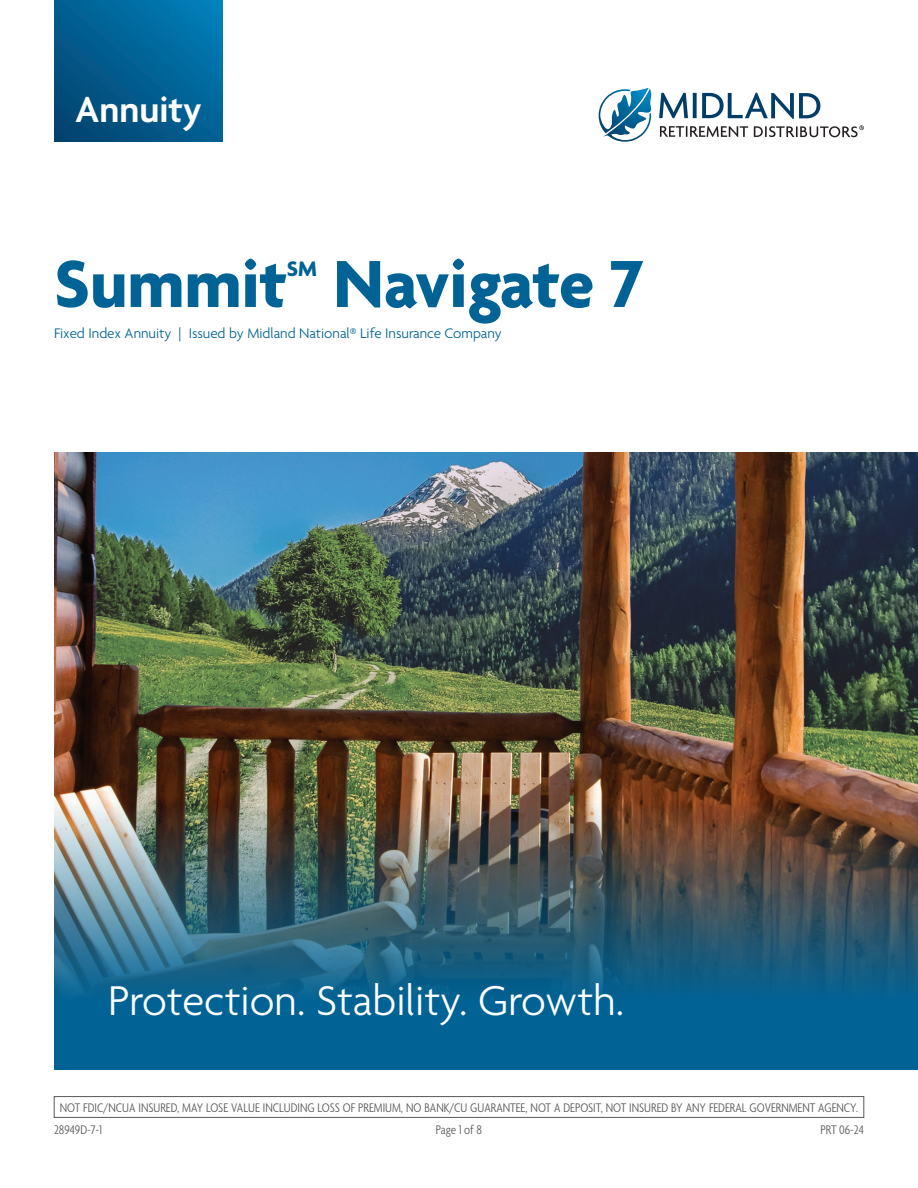
<style>
.page{position:relative;width:918px;height:1188px;background:#fff}
.page>*{position:absolute;margin:0;border:0;box-sizing:border-box;transform-origin:0 0}
.t1{font:700 72px "Agenda";color:#016395}
.t2{font:300 45px "Agenda";color:#fff}
.t3{font:600 39px "Agenda";color:#fff}
.t4{font:700 22.8px "Agenda";color:#016395}
.Product_Subhead{font:300 15px "Agenda";color:#016395}
.t5{font:300 condensed 13.5px "Agenda";color:#57585a}
</style>
<div class="page">
<img style="left:54px;top:452px;width:864px;height:351px">
<img style="left:54px;top:803px;width:864px;height:266px">
<svg style="left:54px;top:0;width:169px;height:142px;background:#015f92"></svg>
<svg style="left:599px;top:88px;width:53px;height:54px"></svg>
<svg style="left:659px;top:93px;width:29px;height:25px"></svg>
<svg style="left:693px;top:93px;width:4px;height:25px"></svg>
<svg style="left:702px;top:93px;width:118px;height:26px"></svg>
<svg style="left:660px;top:126px;width:88px;height:11px"></svg>
<svg style="left:754px;top:125px;width:110px;height:12px"></svg>
<div style="left:54px;top:1096px;width:810px;height:22px;border:1px solid #57585a"></div>
<p class="t3" style="left:75px;top:88px;width:128px">Annuity</p>
<p class="t1" style="left:54px;top:245px;width:234px">Summit</p>
<p class="t4" style="left:287px;top:256px;width:32px">SM</p>
<p class="t1" style="left:333px;top:245px;width:312px">Navigate 7</p>
<p class="Product_Subhead" style="left:54px;top:326px;width:449px">Fixed Index Annuity | Issued by Midland National® Life Insurance Company</p>
<p class="t2" style="left:108px;top:976px;width:518px">Protection. Stability. Growth.</p>
<p class="t5" style="left:60px;top:1100px;width:800px">NOT FDIC/NCUA INSURED, MAY LOSE VALUE INCLUDING LOSS OF PREMIUM, NO BANK/CU GUARANTEE, NOT A DEPOSIT, NOT INSURED BY ANY FEDERAL GOVERNMENT AGENCY.</p>
<p class="t5" style="left:54px;top:1122px;width:50px">28949D-7-1</p>
<p class="t5" style="left:436px;top:1122px;width:48px">Page 1 of 8</p>
<p class="t5" style="left:821px;top:1122px;width:45px">PRT 06-24</p>
</div>
